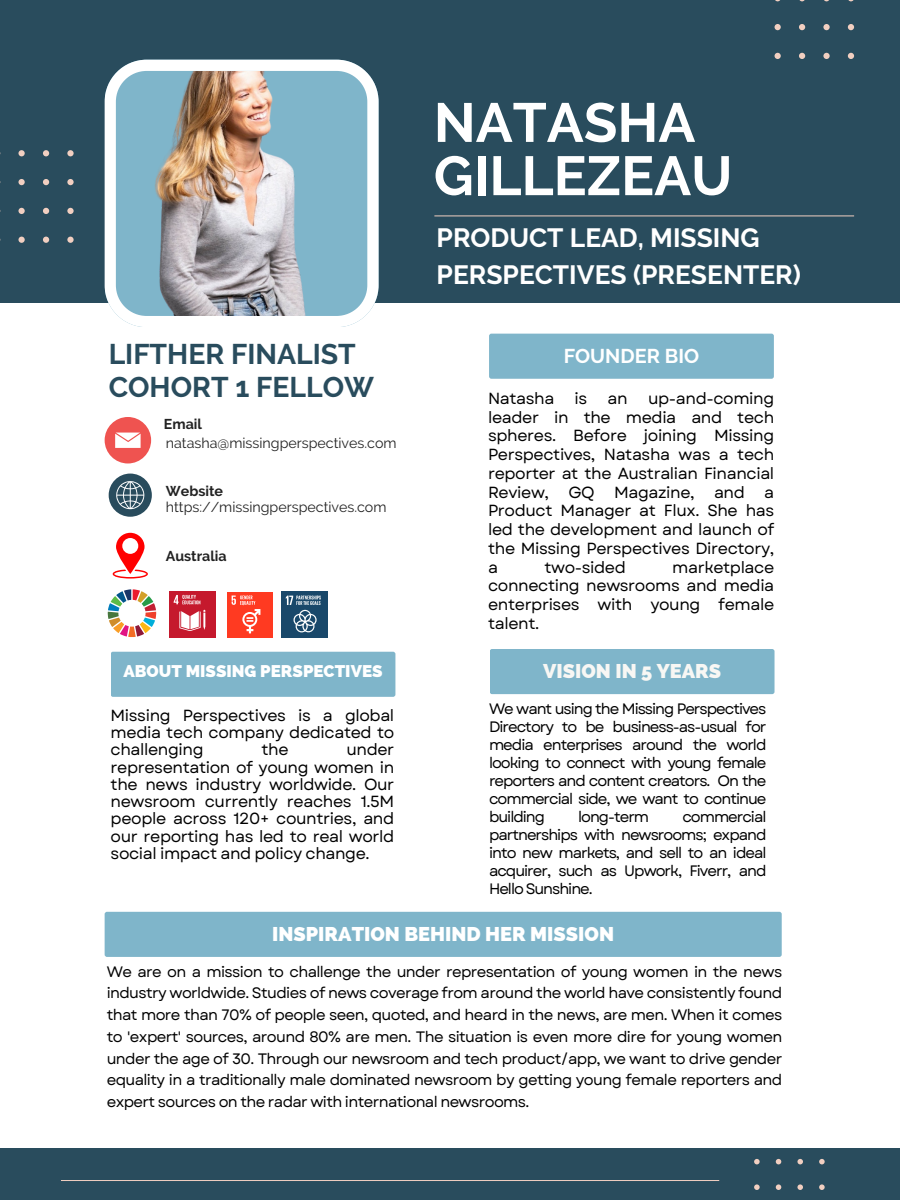
<style>
.page{position:relative;width:900px;height:1200px;background:#fff}
.page>*{position:absolute;margin:0;border:0;box-sizing:border-box;transform-origin:0 0}
.t1{font:700 55px/53.2px "Raleway";color:#fff}
.t2{font:700 28.4px/33.3px "Raleway";color:#294c5d}
.t3{font:700 26.4px/36.8px "Raleway";color:#fff}
.t4{font:800 20px "Raleway";color:#f8f7f4}
.t5{font:700 20px "Raleway";color:#fff}
.t6{font:800 19.9px "Raleway";color:#fff}
.t7{font:800 17px "Raleway";color:#fff}
.t8{font:16.1px/18.8px "Garet";letter-spacing:-.025em;color:#000;text-align:justify}
.t9{font:15.1px/18px "Garet";letter-spacing:-.065em;color:#000;text-align:justify}
.t10{font:14.3px "Raleway";color:#222}
.t11{font:700 14.3px "Raleway";color:#222}
</style>
<div class="page">
<div style="left:0;top:0;width:900px;height:303px;background:#294c5d"></div>
<div style="left:0;top:1148px;width:900px;height:52px;background:#294c5d"></div>
<hr style="left:434px;top:216px;width:420px;height:1px;background:#f1cfc1">
<hr style="left:61px;top:1180px;width:658px;height:1px;background:#f1cfc1">
<svg style="left:775px;top:0;width:79px;height:59px"></svg>
<svg style="left:0;top:150px;width:74px;height:93px"></svg>
<svg style="left:754px;top:1159px;width:71px;height:31px"></svg>
<div style="left:490px;top:649px;width:285px;height:45px;background:#7fb5ca;border-radius:2px"></div>
<div style="left:111px;top:652px;width:284px;height:45px;background:#7fb5ca;border-radius:2px"></div>
<svg style="left:105px;top:60px;width:273px;height:267px"></svg>
<div style="left:489px;top:334px;width:285px;height:45px;background:#7fb5ca;border-radius:2px"></div>
<div style="left:105px;top:912px;width:677px;height:45px;background:#7fb5ca;border-radius:2px"></div>
<img style="left:124px;top:71px;width:240px;height:245px">
<div style="left:105px;top:417px;width:46px;height:46px;background:#ef5350;border-radius:50%"></div>
<svg style="left:115px;top:433px;width:26px;height:15px"></svg>
<svg style="left:109px;top:474px;width:43px;height:43px"></svg>
<svg style="left:113px;top:533px;width:35px;height:46px"></svg>
<svg style="left:108px;top:589px;width:48px;height:48px"></svg>
<div style="left:227px;top:592px;width:46px;height:45px;background:#ff3a21"></div>
<svg style="left:232px;top:596px;width:28px;height:37px"></svg>
<div style="left:169px;top:591px;width:47px;height:47px;background:#c5192d"></div>
<svg style="left:179px;top:610px;width:26px;height:21px"></svg>
<svg style="left:174px;top:595px;width:26px;height:9px"></svg>
<div style="left:282px;top:592px;width:46px;height:46px;background:#19486a"></div>
<svg style="left:286px;top:596px;width:35px;height:36px"></svg>
<h1 class="t1" style="left:434px;top:96px;width:300px">NATASHA<br>GILLEZEAU</h1>
<h2 class="t2" style="left:109px;top:337px;width:267px">LIFTHER FINALIST<br>COHORT 1 FELLOW</h2>
<p class="t11" style="left:164px;top:416px;width:40px">Email</p>
<p class="t10" style="left:166px;top:435px;width:232px">natasha@missingperspectives.com</p>
<p class="t11" style="left:166px;top:482px;width:59px">Website</p>
<p class="t10" style="left:166px;top:499px;width:222px">https://missingperspectives.com</p>
<p class="t11" style="left:166px;top:547px;width:62px">Australia</p>
<h3 class="t3" style="left:437px;top:220px;width:366px">PRODUCT LEAD, MISSING<br>PERSPECTIVES (PRESENTER)</h3>
<h3 class="t5" style="left:564px;top:344px;width:137px">FOUNDER BIO</h3>
<p class="t8" style="left:488px;top:389px;width:288px;text-indent:160px">up-and-coming leader in the media and tech spheres. Before joining Missing Perspectives, Natasha was a tech reporter at the Australian Financial Review, GQ Magazine, and a Product Manager at Flux. She has led the development and launch of the Missing Perspectives Directory, a</p>
<p class="t8" style="left:488px;top:389px;width:68px">Natasha</p>
<p class="t8" style="left:575px;top:389px;width:14px">is</p>
<p class="t8" style="left:608px;top:389px;width:22px">an</p>
<p class="t8" style="left:488px;top:558px;width:288px;text-indent:184px">marketplace connecting newsrooms and media enterprises with young female talent.</p>
<p class="t8" style="left:544px;top:558px;width:83px">two-sided</p>
<p class="t7" style="left:123px;top:661px;width:261px">ABOUT MISSING PERSPECTIVES</p>
<h3 class="t4" style="left:543px;top:659px;width:180px">VISION IN 5 YEARS</h3>
<p class="t8" style="left:111px;top:707px;width:285px;line-height:17.2px">Missing Perspectives is a global media tech company dedicated to challenging</p>
<p class="t8" style="left:111px;top:741px;width:285px;line-height:17.2px;text-indent:236px">under representation of young women in the news industry worldwide. Our newsroom currently reaches 1.5M people across 120+ countries, and our reporting has led to real world social impact and policy change.</p>
<p class="t8" style="left:261px;top:740px;width:29px">the</p>
<p class="t9" style="left:489px;top:700px;width:279px">We want using the Missing Perspectives Directory to be business-as-usual for media enterprises around the world looking to connect with young female reporters and content creators. On the commercial side, we want to continue building</p>
<p class="t9" style="left:489px;top:808px;width:279px;text-indent:193px">commercial partnerships with newsrooms; expand into new markets, and sell to an ideal acquirer, such as Upwork, Fiverr, and Hello Sunshine.</p>
<p class="t9" style="left:578px;top:808px;width:73px">long-term</p>
<h3 class="t6" style="left:272px;top:922px;width:343px">INSPIRATION BEHIND HER MISSION</h3>
<p class="t9" style="left:107px;top:960px;width:677px;line-height:21.8px">We are on a mission to challenge the under representation of young women in the news industry worldwide. Studies of news coverage from around the world have consistently found that more than 70% of people seen, quoted, and heard in the news, are men. When it comes to 'expert' sources, around 80% are men. The situation is even more dire for young women under the age of 30. Through our newsroom and tech product/app, we want to drive gender equality in a traditionally male dominated newsroom by getting young female reporters and expert sources on the radar with international newsrooms.</p>
</div>
